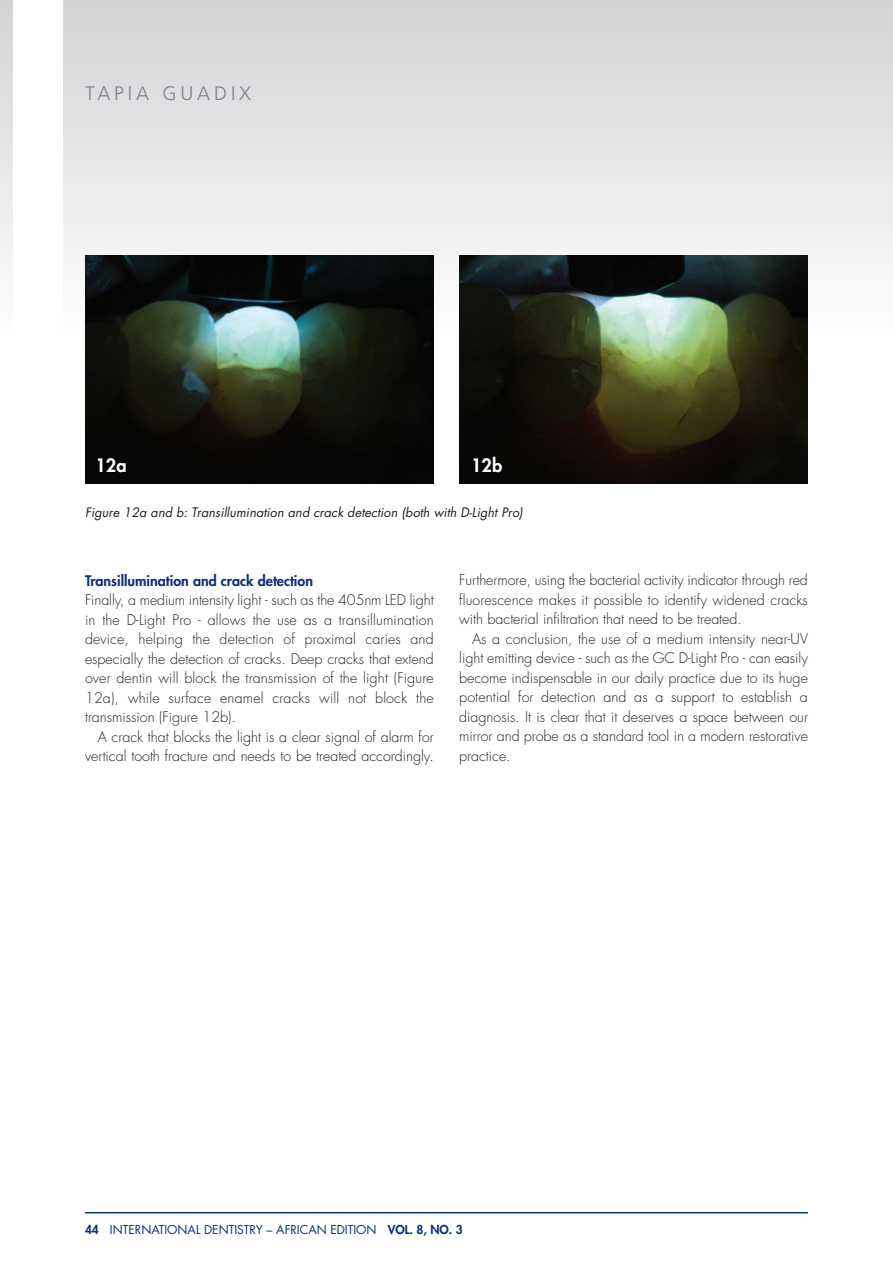
<style>
.page{position:relative;width:893px;height:1263px;background:#fff}
.page>*{position:absolute;margin:0;border:0;box-sizing:border-box;transform-origin:0 0}
.t1{font:300 19.5px "Frutiger";letter-spacing:.2em;color:#808285}
.t2{font:800 18px "Futura";color:#fff}
.t3{font:300 14.25px/19.5px "Futura";color:#231f20;text-align:justify}
.t4{font:800 14.25px "Futura";color:#0d3079}
.t5{font:italic 12.75px "Futura";letter-spacing:.005em;color:#231f20}
.t6{font:12px "Futura";color:#0d3079}
.s1{font-weight:800}
</style>
<div class="page">
<div style="left:64px;top:0;width:829px;height:334px;background:linear-gradient(to bottom,#d2d3d6,#fdfdfe)"></div>
<svg style="left:0;top:0;width:13px;height:266px"></svg>
<hr style="left:85px;top:1212px;width:723px;height:1px;background:#0d3079">
<img style="left:459px;top:255px;width:349px;height:228px">
<img style="left:85px;top:255px;width:349px;height:228px">
<h1 class="t1" style="left:85px;top:85px;width:168px">TAPIA GUADIX</h1>
<p class="t2" style="left:96px;top:457px;width:32px">12a</p>
<p class="t2" style="left:471px;top:457px;width:32px">12b</p>
<p class="t5" style="left:85px;top:506px;width:439px">Figure 12a and b: Transillumination and crack detection (both with D-Light Pro)</p>
<p class="t4" style="left:85px;top:573px;width:230px">Transillumination and crack detection</p>
<p class="t3" style="left:85px;top:591px;width:350px">Finally, a medium intensity light - such as the 405nm LED light in the D-Light Pro - allows the use as a transillumination device, helping the detection of proximal caries and especially the detection of cracks. Deep cracks that extend over dentin will block the transmission of the light (Figure 12a), while surface enamel cracks will not block the transmission (Figure 12b).</p>
<p class="t3" style="left:85px;top:728px;width:350px;text-align:right">A crack that blocks the light is a clear signal of alarm for vertical tooth fracture and needs to be treated accordingly.</p>
<p class="t3" style="left:459px;top:572px;width:350px">Furthermore, using the bacterial activity indicator through red fluorescence makes it possible to identify widened cracks with bacterial infiltration that need to be treated.</p>
<p class="t3" style="left:459px;top:630px;width:350px;text-indent:13px">As a conclusion, the use of a medium intensity near-UV light emitting device - such as the GC D-Light Pro - can easily become indispensable in our daily practice due to its huge potential for detection and as a support to establish a diagnosis. It is clear that it deserves a space between our mirror and probe as a standard tool in a modern restorative practice.</p>
<p class="t6" style="left:85px;top:1224px;width:379px"><span class="s1">44</span> INTERNATIONAL DENTISTRY – AFRICAN EDITION <span class="s1">VOL. 8, NO. 3</span></p>
</div>
